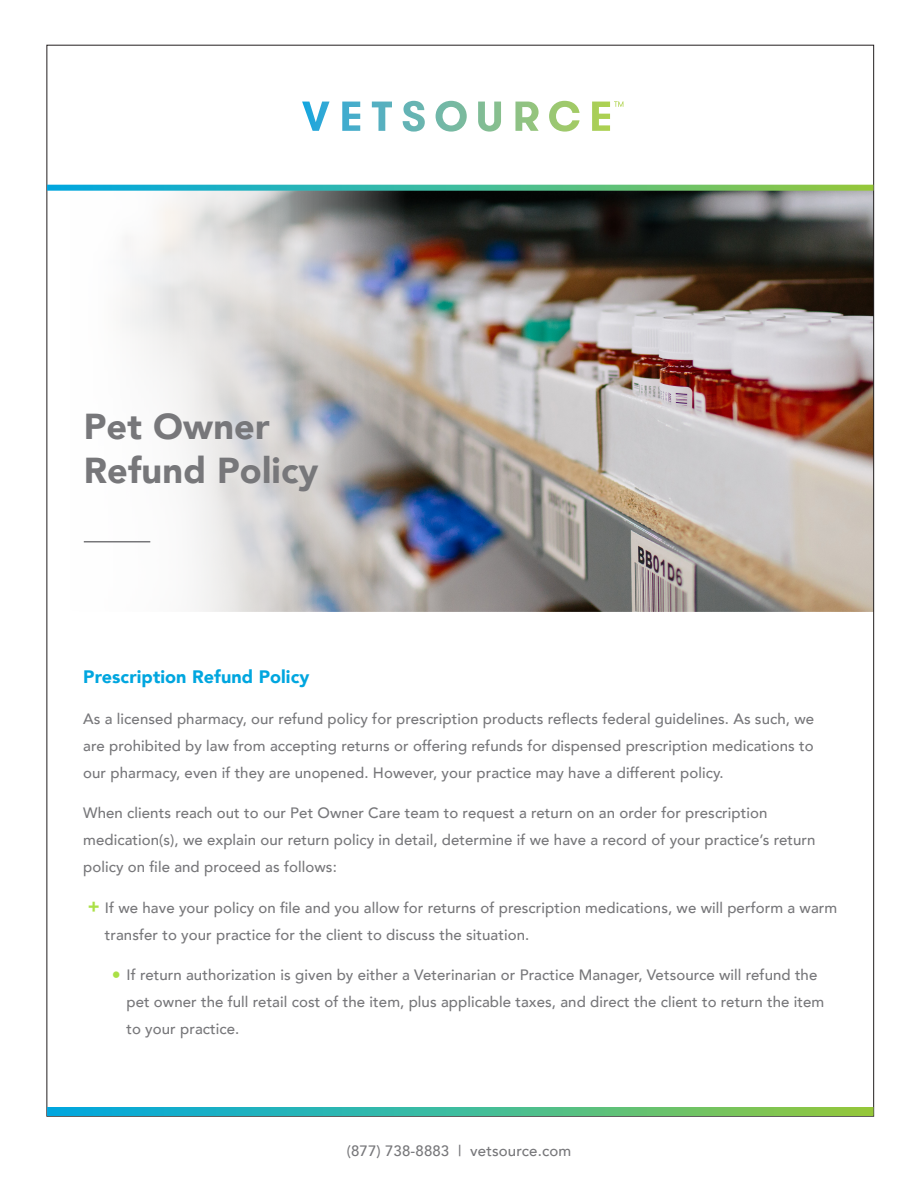
<style>
.page{position:relative;width:918px;height:1188px;background:#fff}
.page>*{position:absolute;margin:0;border:0;box-sizing:border-box;transform-origin:0 0}
.t1{font:900 36px/43.2px "Avenir";letter-spacing:.005em;color:#77777a}
.t2{font:900 18px "Avenir";letter-spacing:.005em;color:#00a6df}
.t3{font:900 18px "Avenir";color:#aae046}
.t4{font:500 15px/27px "Avenir";letter-spacing:.005em;color:#77777a}
</style>
<div class="page">
<img style="left:83px;top:191px;width:789px;height:420px">
<svg style="left:47px;top:185px;width:826px;height:6px"></svg>
<svg style="left:302px;top:101px;width:321px;height:31px"></svg>
<svg style="left:47px;top:1107px;width:826px;height:9px"></svg>
<hr style="left:84px;top:541px;width:66px;height:1px;background:#77777a">
<h1 class="t1" style="left:84px;top:404px;width:236px">Pet Owner<br>Refund Policy</h1>
<p class="t2" style="left:83px;top:662px;width:228px">Prescription Refund Policy</p>
<p class="t4" style="left:83px;top:704px;width:732px;text-align:justify">As a licensed pharmacy, our refund policy for prescription products reflects federal guidelines. As such, we are prohibited by law from accepting returns or offering refunds for dispensed prescription medications to our pharmacy, even if they are unopened. However, your practice may have a different policy.</p>
<p class="t4" style="left:83px;top:799px;width:734px">When clients reach out to our Pet Owner Care team to request a return on an order for prescription medication(s), we explain our return policy in detail, determine if we have a record of your practice’s return policy on file and proceed as follows:</p>
<p class="t4" style="left:105px;top:893px;width:734px">If we have your policy on file and you allow for returns of prescription medications, we will perform a warm transfer to your practice for the client to discuss the situation.</p>
<p class="t4" style="left:126px;top:961px;width:699px">If return authorization is given by either a Veterinarian or Practice Manager, Vetsource will refund the pet owner the full retail cost of the item, plus applicable taxes, and direct the client to return the item to your practice.</p>
<p class="t3" style="left:88px;top:891px;width:13px">+</p>
<p class="t3" style="left:112px;top:960px;width:10px">•</p>
<p class="t4" style="left:347px;top:1137px;width:226px">(877) 738-8883 | vetsource.com</p>
</div>
